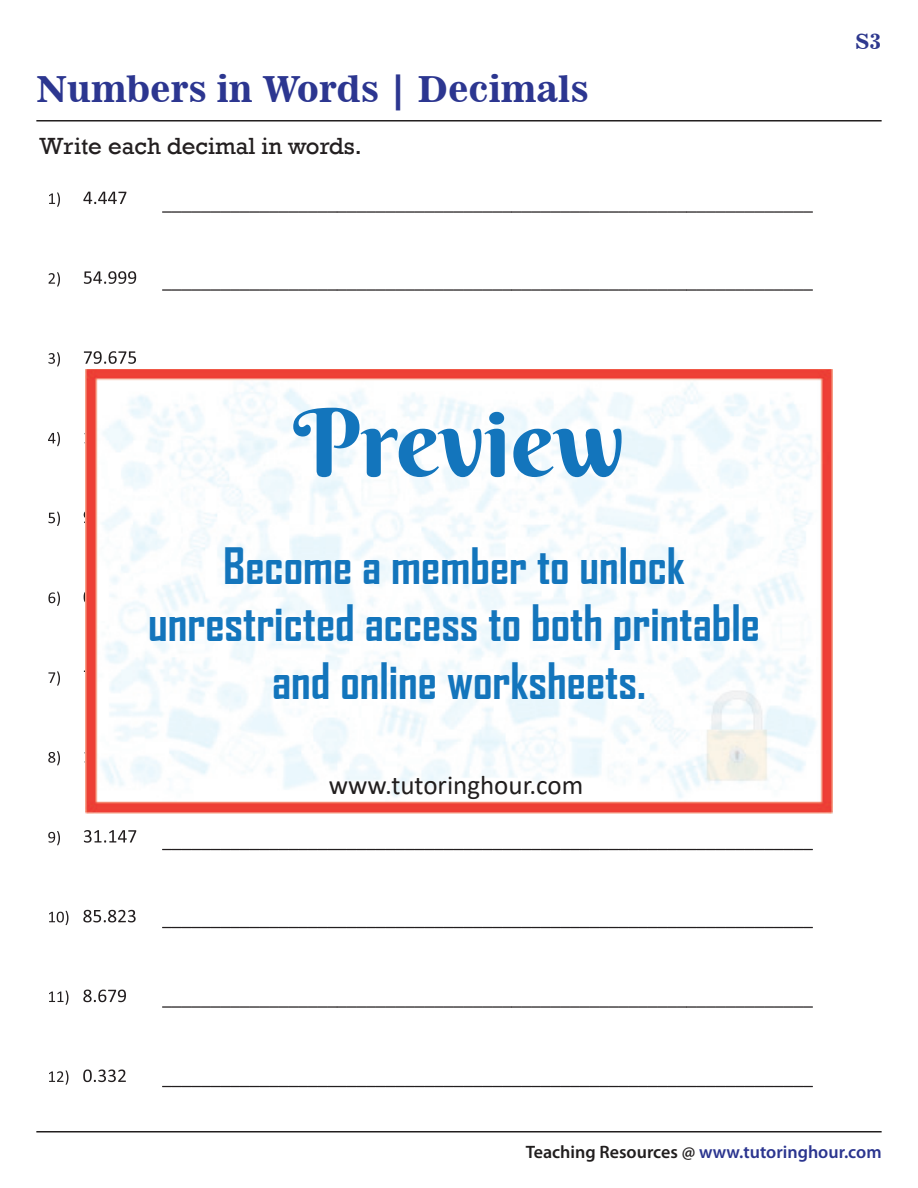
<style>
.page{position:relative;width:918px;height:1188px;background:#fff}
.page>*{position:absolute;margin:0;border:0;box-sizing:border-box;transform-origin:0 0}
.t1{font:94.05px "Berkshire Swash";color:#1375bc}
.t2{font:700 48px/57.6px "Agency FB";color:#1375bc;text-align:center}
.t3{font:36px "News 701 BT Bold A";color:#2c3690}
.t4{font:27px "Calibri";color:#211e1e}
.t5{font:24px "Rockwell";color:#231f20}
.t6{font:21px "News 701 BT Bold A";color:#2e388e}
.t7{font:600 18px "Myriad Pro";color:#2b358f}
.s1{color:#211e1e}
</style>
<div class="page">
<hr style="left:36px;top:120px;width:846px;height:2px;background:#211e1e">
<hr style="left:36px;top:1131px;width:846px;height:2px;background:#211e1e">
<svg style="left:49px;top:192px;width:11px;height:15px"></svg>
<svg style="left:83px;top:192px;width:43px;height:12px"></svg>
<svg style="left:49px;top:272px;width:11px;height:15px"></svg>
<svg style="left:84px;top:271px;width:52px;height:13px"></svg>
<svg style="left:48px;top:352px;width:12px;height:14px"></svg>
<svg style="left:84px;top:351px;width:52px;height:13px"></svg>
<svg style="left:48px;top:432px;width:12px;height:14px"></svg>
<svg style="left:85px;top:431px;width:1px;height:13px"></svg>
<svg style="left:48px;top:512px;width:12px;height:14px"></svg>
<svg style="left:84px;top:511px;width:2px;height:12px"></svg>
<svg style="left:48px;top:592px;width:12px;height:14px"></svg>
<svg style="left:84px;top:591px;width:2px;height:12px"></svg>
<svg style="left:48px;top:671px;width:12px;height:15px"></svg>
<svg style="left:84px;top:671px;width:2px;height:12px"></svg>
<svg style="left:48px;top:751px;width:12px;height:14px"></svg>
<svg style="left:85px;top:750px;width:1px;height:13px"></svg>
<svg style="left:48px;top:831px;width:12px;height:14px"></svg>
<svg style="left:84px;top:830px;width:52px;height:13px"></svg>
<svg style="left:49px;top:911px;width:20px;height:14px"></svg>
<svg style="left:83px;top:910px;width:53px;height:12px"></svg>
<svg style="left:49px;top:991px;width:20px;height:14px"></svg>
<svg style="left:83px;top:990px;width:43px;height:12px"></svg>
<svg style="left:49px;top:1070px;width:20px;height:15px"></svg>
<svg style="left:83px;top:1069px;width:43px;height:13px"></svg>
<svg style="left:162px;top:211px;width:651px;height:2px"></svg>
<svg style="left:162px;top:849px;width:651px;height:1px"></svg>
<svg style="left:162px;top:927px;width:651px;height:1px"></svg>
<svg style="left:162px;top:1006px;width:651px;height:2px"></svg>
<svg style="left:162px;top:1086px;width:651px;height:1px"></svg>
<svg style="left:162px;top:289px;width:651px;height:2px"></svg>
<img style="left:86px;top:369px;width:746px;height:444px">
<p class="t3" style="left:36px;top:74px;width:554px">Numbers in Words | Decimals</p>
<p class="t5" style="left:40px;top:131px;width:324px">Write each decimal in words.</p>
<p class="t6" style="left:855px;top:33px;width:28px">S3</p>
<h1 class="t1" style="left:293px;top:389px;width:333px">Preview</h1>
<p class="t2" style="left:148px;top:540px;width:613px">Become a member to unlock unrestricted access to both printable and online worksheets.</p>
<p class="t4" style="left:329px;top:776px;width:256px">www.tutoringhour.com</p>
<p class="t7" style="left:526px;top:1145px;width:357px"><span class="s1">Teaching Resources @</span> www.tutoringhour.com</p>
</div>
